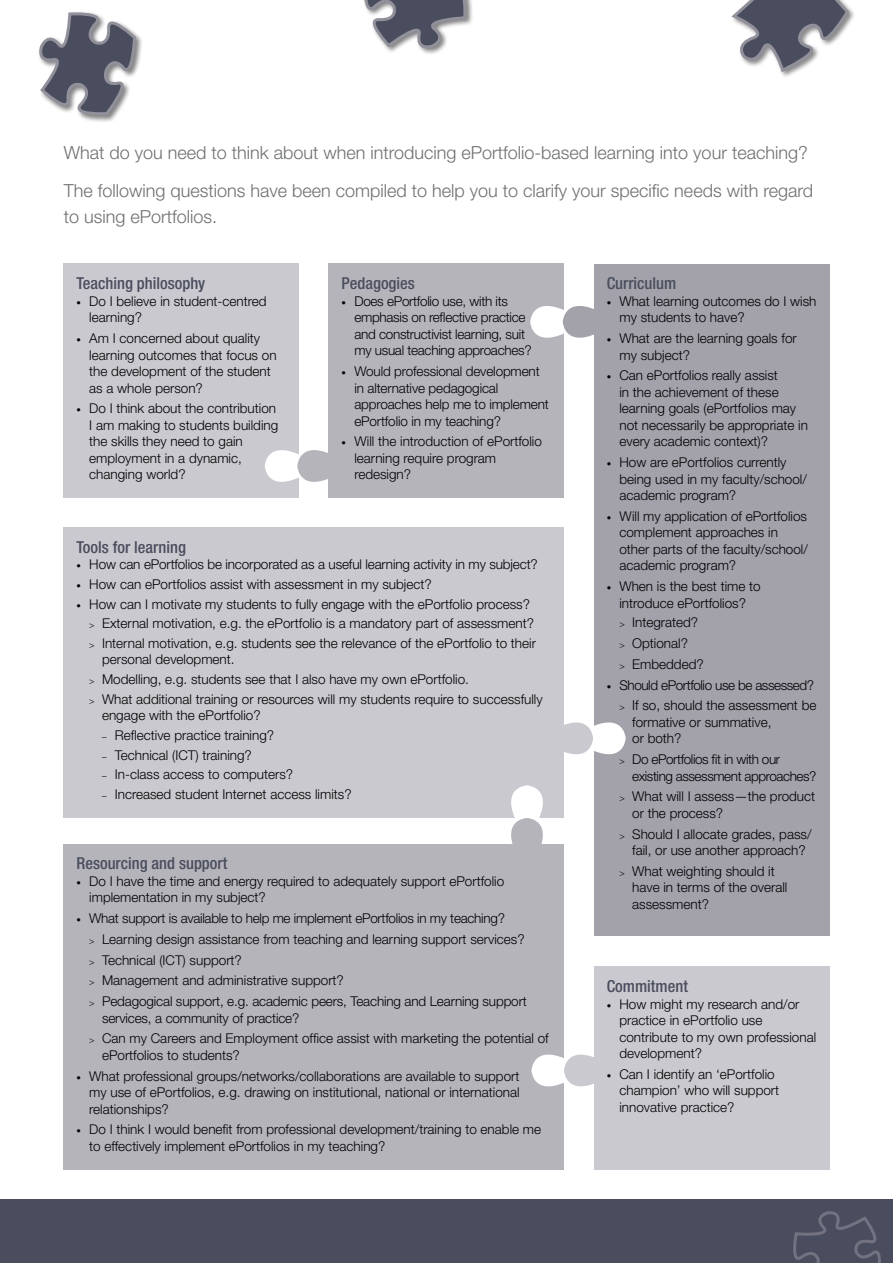
<style>
.page{position:relative;width:893px;height:1263px;background:#fff}
.page>*{position:absolute;margin:0;border:0;box-sizing:border-box;transform-origin:0 0}
.t1{font:300 18px/38.2px "Helvetica Neue";color:#6d6f71}
.t2{font:500 condensed 16.5px "Helvetica Neue";color:#494d5d}
.t3{font:300 13.5px/16.5px "Helvetica Neue";color:#000}
.t4{font:300 13.5px/20.7px "Helvetica Neue";letter-spacing:-.03em;color:#000;text-align:right}
.t5{font:300 13.5px/16.5px "Helvetica Neue";letter-spacing:-.02em;color:#000}
.s1{font-size:9px}
</style>
<div class="page">
<div style="left:64px;top:843px;width:500px;height:326px;background:#b6b4bb"></div>
<svg style="left:531px;top:1054px;width:63px;height:33px"></svg>
<div style="left:64px;top:264px;width:235px;height:234px;background:#cac9cf"></div>
<div style="left:594px;top:966px;width:235px;height:203px;background:#cac9cf"></div>
<div style="left:64px;top:527px;width:500px;height:291px;background:#cac9cf"></div>
<div style="left:0;top:1199px;width:893px;height:64px;background:#494d5d"></div>
<svg style="left:793px;top:1211px;width:88px;height:52px"></svg>
<div style="left:730px;top:0;width:126px;height:79px;background:#000;opacity:.46"></div>
<svg style="left:731px;top:0;width:119px;height:73px"></svg>
<div style="left:38px;top:11px;width:105px;height:112px;background:#000;opacity:.49"></div>
<svg style="left:38px;top:12px;width:100px;height:106px"></svg>
<div style="left:362px;top:0;width:112px;height:56px;background:#000;opacity:.49"></div>
<svg style="left:362px;top:0;width:107px;height:50px"></svg>
<svg style="left:265px;top:442px;width:64px;height:55px"></svg>
<svg style="left:503px;top:785px;width:55px;height:59px"></svg>
<div style="left:329px;top:264px;width:235px;height:234px;background:#b6b4bb"></div>
<svg style="left:530px;top:306px;width:64px;height:32px;background:#d2d1d6"></svg>
<div style="left:594px;top:264px;width:235px;height:671px;background:#a3a2ab"></div>
<svg style="left:564px;top:722px;width:62px;height:33px"></svg>
<h1 class="t1" style="left:64px;top:133px;width:751px">What do you need to think about when introducing ePortfolio-based learning into your teaching?<br>The following questions have been compiled to help you to clarify your specific needs with regard</h1>
<h1 class="t1" style="left:64px;top:197px;width:155px">to using ePortfolios.</h1>
<p class="t2" style="left:77px;top:274px;width:130px">Teaching philosophy</p>
<p class="t3" style="left:89px;top:292px;width:179px;text-indent:-13px"><span class="s1">•</span> Do I believe in student-centred learning?</p>
<p class="t3" style="left:89px;top:330px;width:189px;text-indent:-13px"><span class="s1">•</span> Am I concerned about quality learning outcomes that focus on the development of the student as a whole person?</p>
<p class="t3" style="left:89px;top:400px;width:191px;text-indent:-13px"><span class="s1">•</span> Do I think about the contribution<br>I am making to students building the skills they need to gain employment in a dynamic, changing world?</p>
<p class="t2" style="left:342px;top:274px;width:75px">Pedagogies</p>
<p class="t5" style="left:354px;top:292px;width:179px;text-indent:-13px"><span class="s1">•</span> Does ePortfolio use, with its emphasis on reflective practice and constructivist learning, suit my usual teaching approaches?</p>
<p class="t3" style="left:354px;top:363px;width:196px;text-indent:-13px"><span class="s1">•</span> Would professional development in alternative pedagogical approaches help me to implement ePortfolio in my teaching?</p>
<p class="t3" style="left:354px;top:433px;width:189px;text-indent:-13px"><span class="s1">•</span> Will the introduction of ePortfolio learning require program redesign?</p>
<p class="t2" style="left:77px;top:537px;width:111px">Tools for learning</p>
<p class="t3" style="left:77px;top:556px;width:463px"><span class="s1">•</span> How can ePortfolios be incorporated as a useful learning activity in my subject?</p>
<p class="t3" style="left:77px;top:576px;width:357px"><span class="s1">•</span> How can ePortfolios assist with assessment in my subject?</p>
<p class="t3" style="left:89px;top:594px;width:448px;line-height:19.6px;text-indent:-13px"><span class="s1">•</span> How can I motivate my students to fully engage with the ePortfolio process? <span class="s1">&gt;</span> External motivation, e.g. the ePortfolio is a mandatory part of assessment? <span class="s1">&gt;</span> Internal motivation, e.g. students see the relevance of the ePortfolio to their</p>
<p class="t3" style="left:89px;top:649px;width:455px;line-height:19.6px;text-indent:13px">personal development.<br><span class="s1">&gt;</span> Modelling, e.g. students see that I also have my own ePortfolio.<br><span class="s1">&gt;</span> What additional training or resources will my students require to successfully</p>
<p class="t3" style="left:102px;top:707px;width:160px">engage with the ePortfolio?</p>
<p class="t3" style="left:102px;top:727px;width:174px"><span class="s1">–</span> Reflective practice training?</p>
<p class="t3" style="left:102px;top:746px;width:151px"><span class="s1">–</span> Technical (ICT) training?</p>
<p class="t3" style="left:102px;top:766px;width:193px"><span class="s1">–</span> In-class access to computers?</p>
<p class="t3" style="left:102px;top:786px;width:251px"><span class="s1">–</span> Increased student Internet access limits?</p>
<p class="t2" style="left:77px;top:853px;width:152px">Resourcing and support</p>
<p class="t3" style="left:89px;top:872px;width:416px;text-indent:-13px"><span class="s1">•</span> Do I have the time and energy required to adequately support ePortfolio implementation in my subject?</p>
<p class="t3" style="left:89px;top:907px;width:439px;line-height:20.7px;text-indent:-13px"><span class="s1">•</span> What support is available to help me implement ePortfolios in my teaching?<br><span class="s1">&gt;</span> Learning design assistance from teaching and learning support services? <span class="s1">&gt;</span> Technical (ICT) support?<br><span class="s1">&gt;</span> Management and administrative support?<br><span class="s1">&gt;</span> Pedagogical support, e.g. academic peers, Teaching and Learning support</p>
<p class="t3" style="left:89px;top:1007px;width:461px;line-height:20.7px;text-indent:13px">services, a community of practice?<br><span class="s1">&gt;</span> Can my Careers and Employment office assist with marketing the potential of</p>
<p class="t3" style="left:102px;top:1046px;width:139px">ePortfolios to students?</p>
<p class="t3" style="left:89px;top:1067px;width:432px;text-align:justify;text-indent:-13px"><span class="s1">•</span> What professional groups/networks/collaborations are available to support my use of ePortfolios, e.g. drawing on institutional, national or international relationships?</p>
<p class="t3" style="left:89px;top:1121px;width:453px;text-indent:-13px"><span class="s1">•</span> Do I think I would benefit from professional development/training to enable me to effectively implement ePortfolios in my teaching?</p>
<p class="t2" style="left:607px;top:274px;width:71px">Curriculum</p>
<p class="t3" style="left:619px;top:292px;width:199px;text-indent:-13px"><span class="s1">•</span> What learning outcomes do I wish my students to have?</p>
<p class="t3" style="left:619px;top:330px;width:179px;text-indent:-13px"><span class="s1">•</span> What are the learning goals for my subject?</p>
<p class="t3" style="left:619px;top:367px;width:190px;text-indent:-13px"><span class="s1">•</span> Can ePortfolios really assist<br>in the achievement of these learning goals (ePortfolios may not necessarily be appropriate in every academic context)?</p>
<p class="t3" style="left:619px;top:454px;width:189px;text-indent:-13px"><span class="s1">•</span> How are ePortfolios currently being used in my faculty/school/ academic program?</p>
<p class="t3" style="left:619px;top:507px;width:190px;text-indent:-13px"><span class="s1">•</span> Will my application of ePortfolios complement approaches in other parts of the faculty/school/ academic program?</p>
<p class="t3" style="left:607px;top:578px;width:156px;text-align:center"><span class="s1">•</span> When is the best time to introduce ePortfolios?</p>
<p class="t3" style="left:619px;top:612px;width:86px;line-height:20.7px"><span class="s1">&gt;</span> Integrated? <span class="s1">&gt;</span> Optional?<br><span class="s1">&gt;</span> Embedded?</p>
<p class="t4" style="left:607px;top:674px;width:211px"><span class="s1">•</span> Should ePortfolio use be assessed? <span class="s1">&gt;</span> If so, should the assessment be</p>
<p class="t3" style="left:632px;top:713px;width:141px">formative or summative, or both?</p>
<p class="t4" style="left:632px;top:751px;width:186px;line-height:16.5px;text-align:left;text-indent:-13px"><span class="s1">&gt;</span> Do ePortfolios fit in with our existing assessment approaches?</p>
<p class="t3" style="left:632px;top:788px;width:185px;text-indent:-13px"><span class="s1">&gt;</span> What will I assess—the product or the process?</p>
<p class="t3" style="left:619px;top:825px;width:194px;text-align:center"><span class="s1">&gt;</span> Should I allocate grades, pass/ fail, or use another approach?</p>
<p class="t3" style="left:632px;top:862px;width:157px;text-indent:-13px"><span class="s1">&gt;</span> What weighting should it have in terms of the overall assessment?</p>
<p class="t2" style="left:607px;top:976px;width:83px">Commitment</p>
<p class="t3" style="left:619px;top:995px;width:198px;text-indent:-13px"><span class="s1">•</span> How might my research and/or practice in ePortfolio use contribute to my own professional development?</p>
<p class="t3" style="left:619px;top:1065px;width:161px;text-indent:-13px"><span class="s1">•</span> Can I identify an ‘ePortfolio champion’ who will support innovative practice?</p>
</div>
